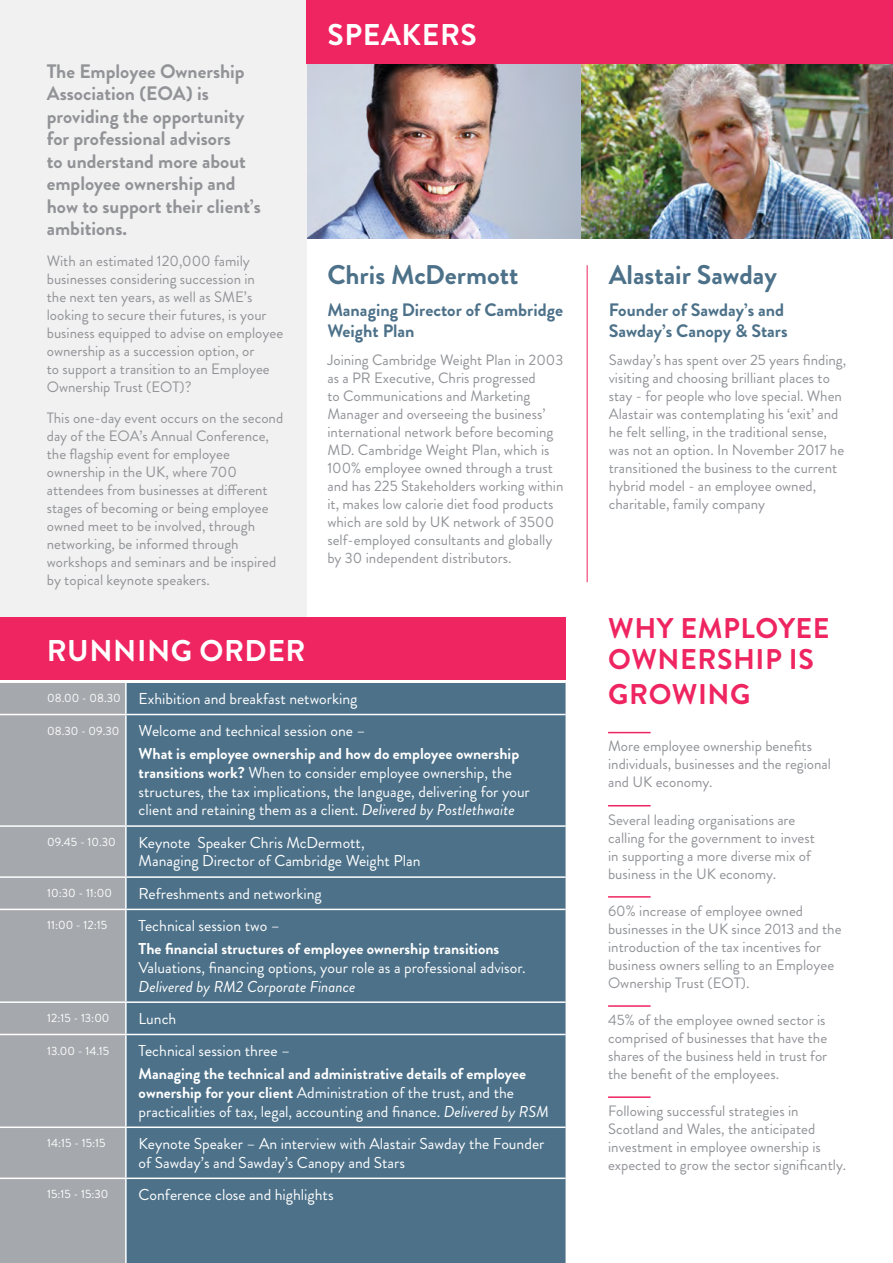
<style>
.page{position:relative;width:893px;height:1263px;background:#fff}
.page>*{position:absolute;margin:0;border:0;box-sizing:border-box;transform-origin:0 0}
.t1{font:700 30px "Brandon Grotesque";letter-spacing:.02em;color:#fff}
.t2{font:700 28.5px/31.5px "Brandon Grotesque";letter-spacing:.02em;color:#ee2560}
.t3{font:700 27px "Brandon Grotesque";color:#4c7189}
.t4{font:700 19.5px/22.5px "Brandon Grotesque";color:#919397}
.t5{font:700 18px/21px "Brandon Grotesque";color:#4c7189}
.t6{font:15.75px/18.8px "Brandon Grotesque";color:#fff}
.t7{font:700 15.75px "Brandon Grotesque";color:#fff}
.t8{font:italic 15.75px "Brandon Grotesque";color:#fff}
.t9{font:15px/18px "Brandon Grotesque";color:#919397}
.t10{font:12px "Brandon Grotesque";color:#fff}
.s1{font-size:12px}
.s2{font-weight:700}
.s3{font-style:italic}
</style>
<div class="page">
<img style="left:306px;top:64px;width:275px;height:174px">
<div style="left:0;top:0;width:306px;height:635px;background:#f2f1f1"></div>
<div style="left:0;top:683px;width:125px;height:580px;background:#a5a8ac"></div>
<div style="left:127px;top:683px;width:439px;height:580px;background:#4c7189"></div>
<hr style="left:0;top:714px;width:126px;height:1px;background:#fff">
<hr style="left:126px;top:714px;width:440px;height:1px;background:#fff">
<hr style="left:0;top:825px;width:126px;height:2px;background:#fff">
<hr style="left:126px;top:825px;width:440px;height:2px;background:#fff">
<hr style="left:0;top:876px;width:126px;height:2px;background:#fff">
<hr style="left:126px;top:876px;width:440px;height:2px;background:#fff">
<hr style="left:0;top:909px;width:126px;height:1px;background:#fff">
<hr style="left:126px;top:909px;width:440px;height:1px;background:#fff">
<hr style="left:0;top:1001px;width:126px;height:2px;background:#fff">
<hr style="left:126px;top:1001px;width:440px;height:2px;background:#fff">
<hr style="left:0;top:1034px;width:126px;height:1px;background:#fff">
<hr style="left:126px;top:1034px;width:440px;height:1px;background:#fff">
<hr style="left:0;top:1126px;width:126px;height:2px;background:#fff">
<hr style="left:126px;top:1126px;width:440px;height:2px;background:#fff">
<hr style="left:0;top:1177px;width:126px;height:2px;background:#fff">
<hr style="left:126px;top:1177px;width:440px;height:2px;background:#fff">
<hr style="left:608px;top:732px;width:43px;height:1px;background:#ee2560">
<hr style="left:608px;top:805px;width:43px;height:1px;background:#ee2560">
<hr style="left:608px;top:896px;width:43px;height:2px;background:#ee2560">
<hr style="left:608px;top:1005px;width:43px;height:2px;background:#ee2560">
<hr style="left:608px;top:1096px;width:43px;height:2px;background:#ee2560">
<img style="left:581px;top:64px;width:312px;height:174px">
<div style="left:0;top:618px;width:566px;height:62px;background:#ee2560"></div>
<hr style="left:587px;top:265px;width:1px;height:317px;background:#ee2560">
<div style="left:306px;top:0;width:587px;height:64px;background:#ee2560"></div>
<h3 class="t4" style="left:47px;top:60px;width:199px">The Employee Ownership<br>Association (EOA</h3>
<h3 class="t4" style="left:47px;top:83px;width:216px;text-indent:139px">) is providing the opportunity for professional advisors<br>to understand more about employee ownership and how to support their client’s ambitions.</h3>
<p class="t9" style="left:47px;top:252px;width:238px">With an estimated 120,000 family businesses considering succession in<br>the next ten years, as well as SME’s looking to secure their futures, is your business equipped to advise on employee ownership as a succession option, or<br>to support a transition to an Employee Ownership Trust (EOT)?</p>
<p class="t9" style="left:47px;top:409px;width:238px">This one-day event occurs on the second day of the EOA’s Annual Conference, the flagship event for employee ownership in the U K, where 700 attendees from businesses at different stages of becoming or being employee owned meet to be involved, through networking, be informed through workshops and seminars and be inspired by topical keynote speakers.</p>
<h1 class="t1" style="left:47px;top:630px;width:260px">Running order</h1>
<h1 class="t1" style="left:328px;top:13px;width:20px">SPEAKERS</h1>
<h3 class="t3" style="left:327px;top:256px;width:192px">Chris McDermott</h3>
<p class="t5" style="left:327px;top:299px;width:237px">Managing Director of Cambridge<br>Weight Plan</p>
<p class="t9" style="left:327px;top:351px;width:238px">Joining Cambridge Weight Plan in 2003 as a PR Executive, Chris progressed<br>to Communications and Marketing Manager and overseeing the business’ international network before becoming MD. Cambridge Weight Plan, which is 100% employee owned through a trust and has 225 Stakeholders working within it, makes low calorie diet food products which are sold by U K network of 3500 self-employed consultants and globally by 30 independent distributors.</p>
<p class="t6" style="left:47px;top:682px;width:320px;line-height:32.2px"><span class="s1">08.00 - 08.30</span> Exhibition and breakfast networking<br><span class="s1">08.30 - 09.30</span> Welcome and technical session one –</p>
<p class="t6" style="left:139px;top:745px;width:393px"><span class="s2">What is employee ownership and how do employee ownership transitions work?</span> When to consider employee ownership, the structures, the tax implications, the language, delivering for your client and retaining them as a client. <span class="s3">Delivered by Postlethwaite</span></p>
<p class="t10" style="left:47px;top:834px;width:70px">09.45 - 10.30</p>
<p class="t6" style="left:139px;top:833px;width:283px">Keynote Speaker Chris McDermott,<br>Managing Director of Cambridge Weight Plan</p>
<p class="t10" style="left:47px;top:885px;width:66px">10:30 - 11:00</p>
<p class="t6" style="left:139px;top:884px;width:185px">Refreshments and networking</p>
<p class="t10" style="left:47px;top:917px;width:61px">11:00 - 12:15</p>
<p class="t6" style="left:139px;top:916px;width:143px">Technical session two –</p>
<p class="t7" style="left:139px;top:938px;width:362px">The financial structures of employee ownership transitions</p>
<p class="t6" style="left:139px;top:958px;width:389px">Valuations, financing options, your role as a professional advisor.</p>
<p class="t8" style="left:139px;top:975px;width:218px">Delivered by RM2 Corporate Finance</p>
<p class="t10" style="left:47px;top:1010px;width:64px">12:15 - 13:00</p>
<p class="t6" style="left:139px;top:1009px;width:39px">Lunch</p>
<p class="t10" style="left:47px;top:1042px;width:63px">13.00 - 14.15</p>
<p class="t6" style="left:139px;top:1041px;width:153px">Technical session three –</p>
<p class="t6" style="left:139px;top:1064px;width:412px"><span class="s2">Managing the technical and administrative details of employee ownership for your client</span> Administration of the trust, and the practicalities of tax, legal, accounting and finance. <span class="s3">Delivered by RSM</span></p>
<p class="t10" style="left:47px;top:1135px;width:60px">14:15 - 15:15</p>
<p class="t6" style="left:139px;top:1134px;width:407px">Keynote Speaker – An interview with Alastair Sawday the Founder of Sawday’s and Sawday’s Canopy and Stars</p>
<p class="t10" style="left:47px;top:1186px;width:63px">15:15 - 15:30</p>
<p class="t6" style="left:139px;top:1185px;width:197px">Conference close and highlights</p>
<h3 class="t3" style="left:609px;top:256px;width:170px">Alastair Sawday</h3>
<p class="t5" style="left:609px;top:299px;width:180px">Founder of Sawday’s and<br>Sawday’s Canopy &amp; Stars</p>
<p class="t9" style="left:609px;top:351px;width:239px">Sawday’s has spent over 25 years finding, visiting and choosing brilliant places to stay - for people who love special. When Alastair was contemplating his ‘exit’ and he felt selling, in the traditional sense, was not an option. I n November 2017 he transitioned the business to the current hybrid model - an employee owned, charitable, family company</p>
<h2 class="t2" style="left:608px;top:612px;width:223px">Why employee ownership is</h2>
<h2 class="t2" style="left:608px;top:678px;width:144px">growing</h2>
<p class="t9" style="left:608px;top:737px;width:225px">More employee ownership benefits individuals, businesses and the regional and U K economy.</p>
<p class="t9" style="left:608px;top:811px;width:208px">Several leading organisations are calling for the government to invest in supporting a more diverse mix of business in the U K economy.</p>
<p class="t9" style="left:608px;top:902px;width:235px">60% increase of employee owned businesses in the U K since 2013 and the introduction of the tax incentives for business owners selling to an Employee Ownership Trust (EOT).</p>
<p class="t9" style="left:608px;top:1011px;width:221px;text-align:justify">45% of the employee owned sector is comprised of businesses that have the shares of the business held in trust for the benefit of the employees.</p>
<p class="t9" style="left:608px;top:1102px;width:240px">Following successful strategies in Scotland and Wales, the anticipated investment in employee ownership is expected to grow the sector significantly.</p>
</div>
